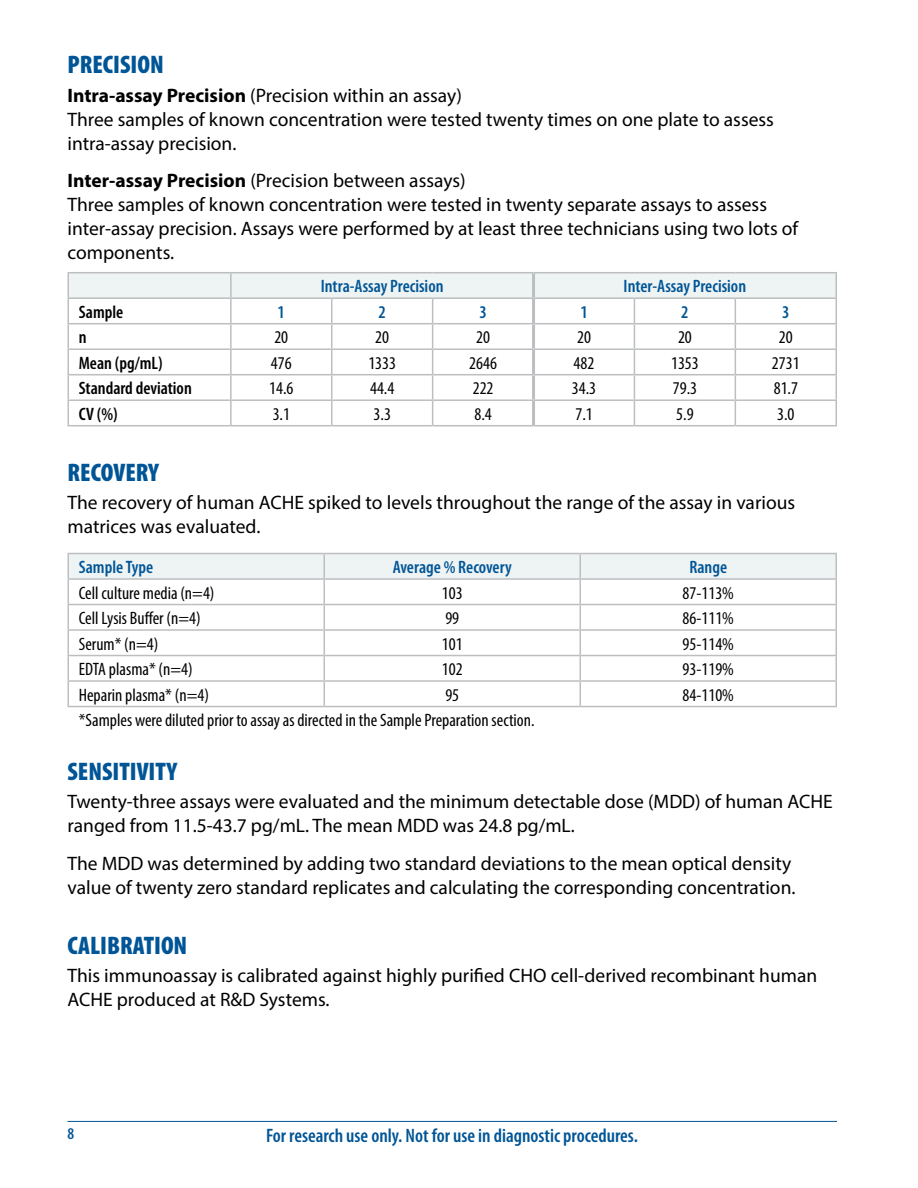
<style>
.page{position:relative;width:918px;height:1188px;background:#fff}
.page>*{position:absolute;margin:0;border:0;box-sizing:border-box;transform-origin:0 0}
.t1{font:900 condensed 25.5px "Myriad Pro";color:#005596}
.t2{font:19.5px/24px "Myriad Pro";color:#000}
.t3{font:600 condensed 19.5px "Myriad Pro";color:#005596}
.t4{font:condensed 18px "Myriad Pro";color:#000}
.t5{font:600 condensed 18px "Myriad Pro";color:#005596}
.t6{font:600 condensed 18px "Myriad Pro";color:#000}
.t7{font:600 condensed 16.5px "Myriad Pro";color:#005596}
.s1{font-weight:700}
</style>
<div class="page">
<hr style="left:67px;top:1121px;width:770px;height:1px;background:#005596">
<hr style="left:68px;top:272px;width:163px;height:1px;background:#bcbec0">
<hr style="left:231px;top:272px;width:101px;height:1px;background:#bcbec0">
<hr style="left:332px;top:272px;width:101px;height:1px;background:#bcbec0">
<hr style="left:433px;top:272px;width:101px;height:1px;background:#bcbec0">
<hr style="left:534px;top:272px;width:100px;height:1px;background:#bcbec0">
<hr style="left:634px;top:272px;width:101px;height:1px;background:#bcbec0">
<hr style="left:735px;top:272px;width:102px;height:1px;background:#bcbec0">
<svg style="left:68px;top:273px;width:769px;height:152px"></svg>
<hr style="left:68px;top:425px;width:163px;height:1px;background:#bcbec0">
<hr style="left:231px;top:425px;width:101px;height:1px;background:#bcbec0">
<hr style="left:332px;top:425px;width:101px;height:1px;background:#bcbec0">
<hr style="left:433px;top:425px;width:101px;height:1px;background:#bcbec0">
<hr style="left:534px;top:425px;width:100px;height:1px;background:#bcbec0">
<hr style="left:634px;top:425px;width:101px;height:1px;background:#bcbec0">
<hr style="left:735px;top:425px;width:102px;height:1px;background:#bcbec0">
<hr style="left:532px;top:273px;width:3px;height:24px;background:#bcbec0">
<hr style="left:532px;top:299px;width:3px;height:24px;background:#bcbec0">
<hr style="left:532px;top:324px;width:3px;height:24px;background:#bcbec0">
<hr style="left:532px;top:350px;width:3px;height:24px;background:#bcbec0">
<hr style="left:532px;top:375px;width:3px;height:24px;background:#bcbec0">
<hr style="left:532px;top:401px;width:3px;height:24px;background:#bcbec0">
<hr style="left:68px;top:553px;width:256px;height:1px;background:#bcbec0">
<hr style="left:324px;top:553px;width:256px;height:1px;background:#bcbec0">
<hr style="left:580px;top:553px;width:257px;height:1px;background:#bcbec0">
<hr style="left:68px;top:706px;width:256px;height:1px;background:#bcbec0">
<hr style="left:324px;top:706px;width:256px;height:1px;background:#bcbec0">
<hr style="left:580px;top:706px;width:257px;height:1px;background:#bcbec0">
<svg style="left:68px;top:554px;width:769px;height:152px"></svg>
<hr style="left:579px;top:554px;width:2px;height:24px;background:#bcbec0">
<h1 class="t1" style="left:68px;top:50px;width:98px">PRECISION</h1>
<p class="t2" style="left:68px;top:83px;width:708px"><span class="s1">Intra-assay Precision</span> (Precision within an assay)<br>Three samples of known concentration were tested twenty times on one plate to assess intra-assay precision.</p>
<p class="t2" style="left:68px;top:168px;width:732px"><span class="s1">Inter-assay Precision</span> (Precision between assays)<br>Three samples of known concentration were tested in twenty separate assays to assess inter-assay precision. Assays were performed by at least three technicians using two lots of components.</p>
<p class="t5" style="left:321px;top:276px;width:124px">Intra-Assay Precision</p>
<p class="t5" style="left:624px;top:276px;width:124px">Inter-Assay Precision</p>
<p class="t6" style="left:79px;top:302px;width:46px">Sample</p>
<p class="t5" style="left:278px;top:302px;width:9px">1</p>
<p class="t5" style="left:379px;top:302px;width:9px">2</p>
<p class="t5" style="left:479px;top:302px;width:9px">3</p>
<p class="t5" style="left:580px;top:302px;width:9px">1</p>
<p class="t5" style="left:681px;top:302px;width:9px">2</p>
<p class="t5" style="left:782px;top:302px;width:9px">3</p>
<p class="t6" style="left:79px;top:327px;width:9px">n</p>
<p class="t4" style="left:274px;top:326px;width:15px">20</p>
<p class="t4" style="left:375px;top:326px;width:15px">20</p>
<p class="t4" style="left:476px;top:326px;width:15px">20</p>
<p class="t4" style="left:577px;top:326px;width:15px">20</p>
<p class="t4" style="left:678px;top:326px;width:15px">20</p>
<p class="t4" style="left:779px;top:326px;width:15px">20</p>
<p class="t6" style="left:79px;top:353px;width:85px">Mean (pg/mL)</p>
<p class="t4" style="left:271px;top:352px;width:22px">476</p>
<p class="t4" style="left:368px;top:352px;width:29px">1333</p>
<p class="t4" style="left:469px;top:352px;width:29px">2646</p>
<p class="t4" style="left:574px;top:352px;width:22px">482</p>
<p class="t4" style="left:671px;top:352px;width:29px">1353</p>
<p class="t4" style="left:772px;top:352px;width:29px">2731</p>
<p class="t6" style="left:79px;top:378px;width:114px">Standard deviation</p>
<p class="t4" style="left:269px;top:377px;width:26px">14.6</p>
<p class="t4" style="left:370px;top:377px;width:26px">44.4</p>
<p class="t4" style="left:473px;top:377px;width:22px">222</p>
<p class="t4" style="left:572px;top:377px;width:26px">34.3</p>
<p class="t4" style="left:673px;top:377px;width:26px">79.3</p>
<p class="t4" style="left:774px;top:377px;width:26px">81.7</p>
<p class="t6" style="left:79px;top:404px;width:40px">CV (%)</p>
<p class="t4" style="left:273px;top:403px;width:19px">3.1</p>
<p class="t4" style="left:374px;top:403px;width:19px">3.3</p>
<p class="t4" style="left:475px;top:403px;width:19px">8.4</p>
<p class="t4" style="left:575px;top:403px;width:19px">7.1</p>
<p class="t4" style="left:676px;top:403px;width:19px">5.9</p>
<p class="t4" style="left:777px;top:403px;width:19px">3.0</p>
<h1 class="t1" style="left:68px;top:458px;width:93px">RECOVERY</h1>
<p class="t2" style="left:68px;top:490px;width:729px">The recovery of human ACHE spiked to levels throughout the range of the assay in various matrices was evaluated.</p>
<p class="t5" style="left:79px;top:557px;width:76px">Sample Type</p>
<p class="t5" style="left:393px;top:557px;width:120px">Average % Recovery</p>
<p class="t5" style="left:689px;top:557px;width:39px">Range</p>
<p class="t4" style="left:79px;top:582px;width:137px">Cell culture media (n=4)</p>
<p class="t4" style="left:442px;top:582px;width:22px">103</p>
<p class="t4" style="left:683px;top:582px;width:53px">87-113%</p>
<p class="t4" style="left:79px;top:607px;width:123px">Cell Lysis Buffer (n=4)</p>
<p class="t4" style="left:445px;top:607px;width:15px">99</p>
<p class="t4" style="left:683px;top:607px;width:53px">86-111%</p>
<p class="t4" style="left:79px;top:633px;width:81px">Serum* (n=4)</p>
<p class="t4" style="left:442px;top:633px;width:22px">101</p>
<p class="t4" style="left:683px;top:633px;width:53px">95-114%</p>
<p class="t4" style="left:79px;top:658px;width:115px">EDTA plasma* (n=4)</p>
<p class="t4" style="left:442px;top:658px;width:22px">102</p>
<p class="t4" style="left:683px;top:658px;width:53px">93-119%</p>
<p class="t4" style="left:79px;top:684px;width:132px">Heparin plasma* (n=4)</p>
<p class="t4" style="left:445px;top:684px;width:15px">95</p>
<p class="t4" style="left:683px;top:684px;width:53px">84-110%</p>
<p class="t4" style="left:79px;top:709px;width:457px">*Samples were diluted prior to assay as directed in the Sample Preparation section.</p>
<h1 class="t1" style="left:68px;top:757px;width:111px">SENSITIVITY</h1>
<p class="t2" style="left:68px;top:789px;width:767px">Twenty-three assays were evaluated and the minimum detectable dose (MDD) of human ACHE ranged from 11.5-43.7 pg/mL. The mean MDD was 24.8 pg/mL.</p>
<p class="t2" style="left:68px;top:851px;width:730px">The MDD was determined by adding two standard deviations to the mean optical density value of twenty zero standard replicates and calculating the corresponding concentration.</p>
<h1 class="t1" style="left:68px;top:931px;width:121px">CALIBRATION</h1>
<p class="t2" style="left:68px;top:964px;width:751px">This immunoassay is calibrated against highly purified CHO cell-derived recombinant human<br>ACHE produced at R&amp;D Systems.</p>
<p class="t7" style="left:68px;top:1125px;width:8px">8</p>
<p class="t3" style="left:266px;top:1125px;width:373px">For research use only. Not for use in diagnostic procedures.</p>
</div>
